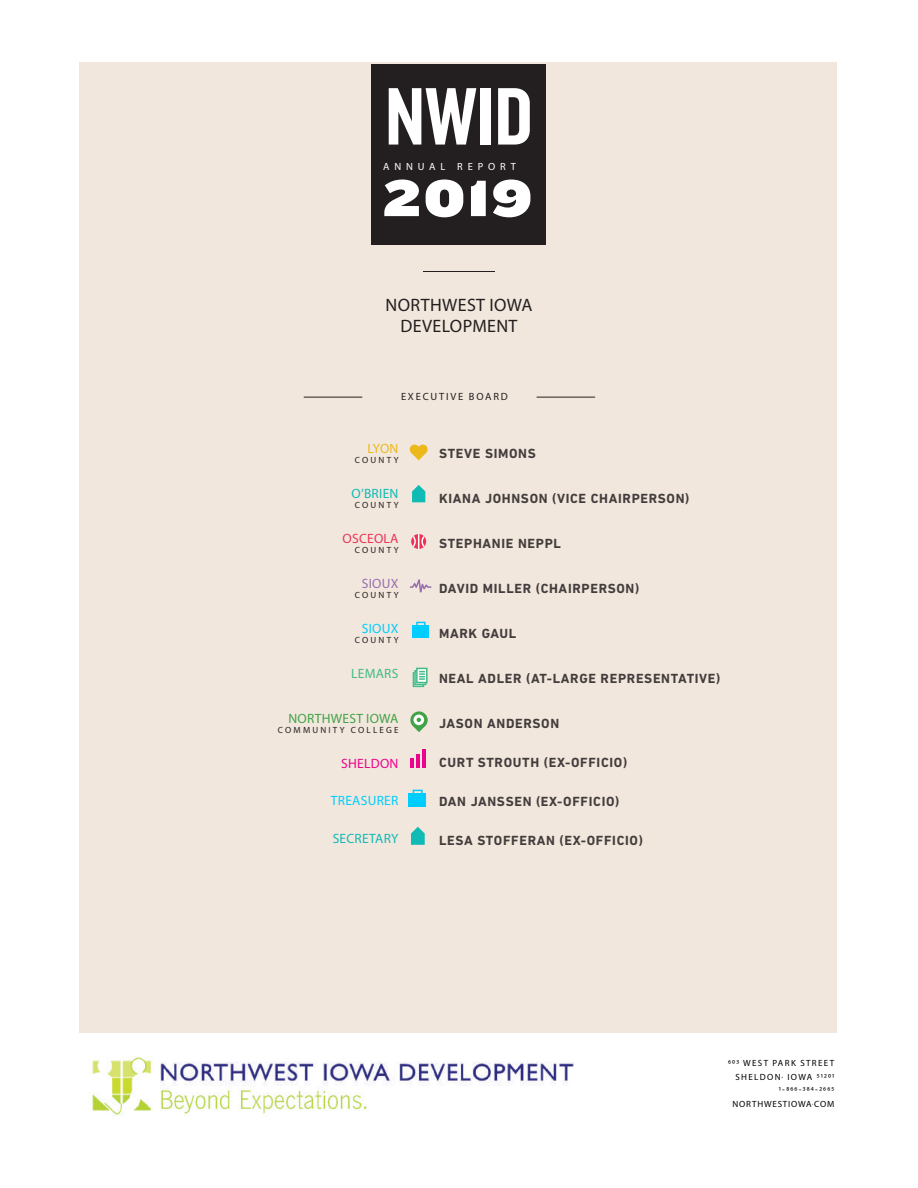
<style>
.page{position:relative;width:918px;height:1188px;background:#fff}
.page>*{position:absolute;margin:0;border:0;box-sizing:border-box;transform-origin:0 0}
.t1{font:84.75px "Knockout HTF49 Liteweight";color:#fff}
.t2{font:53.1px "Knockout HTF93 Ultmt Heviwt";color:#fff}
.t3{font:18px/21.6px "Myriad Pro";letter-spacing:.02em;color:#231f20;text-align:center}
.t4{font:700 13.5px "DIN Next LT Pro";letter-spacing:.05em;color:#231f20}
.t5{font:13.5px "Myriad Pro";letter-spacing:.02em;color:#10bab5}
.t6{font:13.5px "Myriad Pro";letter-spacing:.02em;color:#00cdff}
.t7{font:13.5px "Myriad Pro";letter-spacing:.02em;color:#41a247}
.t8{font:13.5px "Myriad Pro";letter-spacing:.02em;color:#ee3255}
.t9{font:13.5px "Myriad Pro";letter-spacing:.02em;color:#ed028c}
.t10{font:13.5px "Myriad Pro";letter-spacing:.02em;color:#42bb87}
.t11{font:13.5px "Myriad Pro";letter-spacing:.02em;color:#976eaf}
.t12{font:13.5px "Myriad Pro";color:#ecb81c}
.t13{font:10.5px "Myriad Pro";letter-spacing:.17em;color:#231f20}
.t14{font:10.5px "Myriad Pro";letter-spacing:.47em;color:#fff}
.t15{font:9px/13.5px "Myriad Pro";letter-spacing:.13em;color:#000;text-align:right}
.t16{font:9px "Myriad Pro";letter-spacing:.245em;color:#231f20}
</style>
<div class="page">
<div style="left:80px;top:62px;width:757px;height:1065px;background:#f2e7dd"></div>
<div style="left:72px;top:1034px;width:772px;height:104px;background:#fff"></div>
<div style="left:372px;top:64px;width:174px;height:181px;background:#231f20"></div>
<hr style="left:537px;top:397px;width:58px;height:1px;background:#231f20">
<hr style="left:423px;top:271px;width:72px;height:1px;background:#231f20">
<hr style="left:304px;top:397px;width:58px;height:1px;background:#231f20">
<img style="left:92px;top:1056px;width:482px;height:60px">
<div style="left:413px;top:625px;width:16px;height:13px;background:#00cdff"></div>
<div style="left:416px;top:622px;width:10px;height:5px;border:2px solid #00cdff"></div>
<svg style="left:409px;top:444px;width:19px;height:16px"></svg>
<svg style="left:412px;top:485px;width:13px;height:17px"></svg>
<svg style="left:409px;top:579px;width:23px;height:14px"></svg>
<svg style="left:411px;top:534px;width:15px;height:15px"></svg>
<svg style="left:410px;top:711px;width:18px;height:21px"></svg>
<svg style="left:413px;top:672px;width:11px;height:15px"></svg>
<svg style="left:414px;top:670px;width:12px;height:15px"></svg>
<svg style="left:416px;top:668px;width:12px;height:15px"></svg>
<svg style="left:419px;top:671px;width:6px;height:9px"></svg>
<svg style="left:411px;top:827px;width:14px;height:18px"></svg>
<svg style="left:410px;top:759px;width:4px;height:9px"></svg>
<hr style="left:416px;top:754px;width:4px;height:14px;background:#ed028c">
<hr style="left:422px;top:750px;width:4px;height:18px;background:#ed028c">
<div style="left:409px;top:793px;width:17px;height:14px;background:#00cdff"></div>
<div style="left:413px;top:790px;width:10px;height:5px;border:2px solid #00cdff"></div>
<h1 class="t1" style="left:385px;top:73px;width:149px">NWID</h1>
<p class="t14" style="left:383px;top:160px;width:135px">ANNUAL REPORT</p>
<h2 class="t2" style="left:384px;top:168px;width:149px">2019</h2>
<h3 class="t3" style="left:386px;top:294px;width:148px">NORTHWEST IOWA<br>DEVELOPMENT</h3>
<p class="t13" style="left:401px;top:390px;width:108px">EXECUTIVE BOARD</p>
<p class="t12" style="left:367px;top:440px;width:33px">LYON</p>
<p class="t16" style="left:355px;top:454px;width:45px">COUNTY</p>
<p class="t5" style="left:352px;top:485px;width:48px">O’BRIEN</p>
<p class="t16" style="left:355px;top:499px;width:45px">COUNTY</p>
<p class="t8" style="left:343px;top:530px;width:57px">OSCEOLA</p>
<p class="t16" style="left:355px;top:544px;width:45px">COUNTY</p>
<p class="t11" style="left:362px;top:575px;width:38px">SIOUX</p>
<p class="t16" style="left:355px;top:589px;width:45px">COUNTY</p>
<p class="t6" style="left:362px;top:620px;width:38px">SIOUX</p>
<p class="t16" style="left:355px;top:634px;width:45px">COUNTY</p>
<p class="t10" style="left:351px;top:665px;width:49px">LEMARS</p>
<p class="t7" style="left:288px;top:710px;width:112px">NORTHWEST IOWA</p>
<p class="t16" style="left:278px;top:724px;width:122px">COMMUNITY COLLEGE</p>
<p class="t9" style="left:341px;top:755px;width:59px">SHELDON</p>
<p class="t6" style="left:331px;top:792px;width:69px">TREASURER</p>
<p class="t5" style="left:333px;top:830px;width:67px">SECRETARY</p>
<p class="t4" style="left:439px;top:445px;width:98px">STEVE SIMONS</p>
<p class="t4" style="left:439px;top:490px;width:252px">KIANA JOHNSON (VICE CHAIRPERSON)</p>
<p class="t4" style="left:439px;top:535px;width:123px">STEPHANIE NEPPL</p>
<p class="t4" style="left:439px;top:580px;width:202px">DAVID MILLER (CHAIRPERSON)</p>
<p class="t4" style="left:439px;top:625px;width:79px">MARK GAUL</p>
<p class="t4" style="left:439px;top:670px;width:283px">NEAL ADLER (AT-LARGE REPRESENTATIVE)</p>
<p class="t4" style="left:439px;top:715px;width:122px">JASON ANDERSON</p>
<p class="t4" style="left:439px;top:754px;width:190px">CURT STROUTH (EX-OFFICIO)</p>
<p class="t4" style="left:439px;top:793px;width:182px">DAN JANSSEN (EX-OFFICIO)</p>
<p class="t4" style="left:439px;top:832px;width:205px">LESA STOFFERAN (EX-OFFICIO)</p>
<p class="t15" style="left:728px;top:1056px;width:108px">603 WEST PARK STREET<br>SHELDON, IOWA 51201<br>1-866-384-2665<br>NORTHWESTIOWA.COM</p>
</div>
